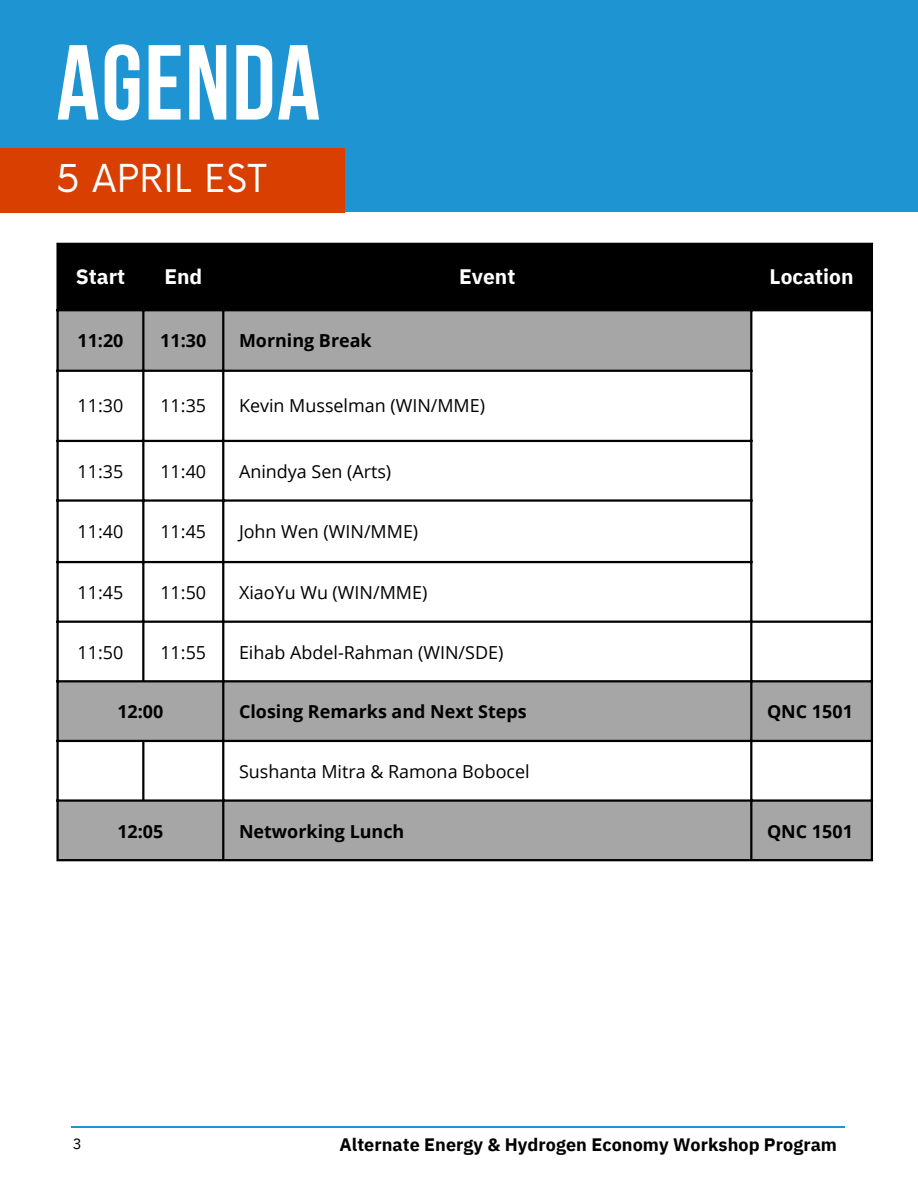
<style>
.page{position:relative;width:918px;height:1188px;background:#fff}
.page>*{position:absolute;margin:0;border:0;box-sizing:border-box;transform-origin:0 0}
.t1{font:700 106.35px "Bebas Neue";letter-spacing:.015em;color:#fff}
.t2{font:37.5px "Now";letter-spacing:.015em;color:#fff}
.t3{font:700 21px "IBM Plex Sans";color:#fff}
.t4{font:18px "Open Sans";color:#000}
.t5{font:700 18px "Open Sans";color:#000}
.t6{font:700 18px "IBM Plex Sans";letter-spacing:.005em;color:#000}
.t7{font:15px "IBM Plex Sans";color:#000}
</style>
<div class="page">
<div style="left:0;top:0;width:918px;height:212px;background:#1e94d2"></div>
<div style="left:0;top:148px;width:345px;height:64px;background:#d93f00"></div>
<div style="left:59px;top:245px;width:812px;height:64px;background:#000"></div>
<div style="left:59px;top:802px;width:812px;height:57px;background:#a6a6a6"></div>
<svg style="left:59px;top:311px;width:812px;height:488px"></svg>
<hr style="left:56px;top:245px;width:3px;height:614px;background:#000">
<hr style="left:142px;top:245px;width:2px;height:435px;background:#000">
<hr style="left:142px;top:742px;width:2px;height:57px;background:#000">
<hr style="left:222px;top:245px;width:2px;height:614px;background:#000">
<hr style="left:750px;top:245px;width:2px;height:614px;background:#000">
<hr style="left:871px;top:245px;width:2px;height:614px;background:#000">
<hr style="left:56px;top:243px;width:817px;height:2px;background:#000">
<hr style="left:56px;top:309px;width:817px;height:2px;background:#000">
<hr style="left:56px;top:370px;width:696px;height:2px;background:#000">
<hr style="left:56px;top:440px;width:696px;height:2px;background:#000">
<hr style="left:56px;top:499px;width:696px;height:3px;background:#000">
<hr style="left:56px;top:561px;width:696px;height:2px;background:#000">
<hr style="left:56px;top:621px;width:817px;height:2px;background:#000">
<hr style="left:56px;top:680px;width:817px;height:2px;background:#000">
<hr style="left:56px;top:740px;width:817px;height:2px;background:#000">
<hr style="left:56px;top:799px;width:817px;height:3px;background:#000">
<hr style="left:56px;top:859px;width:817px;height:2px;background:#000">
<hr style="left:71px;top:1127px;width:774px;height:1px;background:#1e94d2">
<h1 class="t1" style="left:56px;top:40px;width:265px">AGENDA</h1>
<h2 class="t2" style="left:56px;top:157px;width:212px">5 APRIL EST</h2>
<p class="t3" style="left:76px;top:263px;width:51px">Start</p>
<p class="t3" style="left:164px;top:263px;width:39px">End</p>
<p class="t3" style="left:459px;top:263px;width:58px">Event</p>
<p class="t3" style="left:770px;top:263px;width:85px">Location</p>
<p class="t5" style="left:77px;top:328px;width:48px">11:20</p>
<p class="t5" style="left:160px;top:328px;width:48px">11:30</p>
<p class="t5" style="left:239px;top:328px;width:134px">Morning Break</p>
<p class="t4" style="left:78px;top:393px;width:47px">11:30</p>
<p class="t4" style="left:160px;top:393px;width:47px">11:35</p>
<p class="t4" style="left:239px;top:393px;width:248px">Kevin Musselman (WIN/MME)</p>
<p class="t4" style="left:78px;top:459px;width:47px">11:35</p>
<p class="t4" style="left:160px;top:459px;width:47px">11:40</p>
<p class="t4" style="left:239px;top:459px;width:154px">Anindya Sen (Arts)</p>
<p class="t4" style="left:78px;top:518px;width:47px">11:40</p>
<p class="t4" style="left:160px;top:518px;width:47px">11:45</p>
<p class="t4" style="left:239px;top:518px;width:181px">John Wen (WIN/MME)</p>
<p class="t4" style="left:78px;top:580px;width:47px">11:45</p>
<p class="t4" style="left:160px;top:580px;width:47px">11:50</p>
<p class="t4" style="left:239px;top:580px;width:190px">XiaoYu Wu (WIN/MME)</p>
<p class="t4" style="left:78px;top:640px;width:47px">11:50</p>
<p class="t4" style="left:160px;top:640px;width:47px">11:55</p>
<p class="t4" style="left:239px;top:640px;width:266px">Eihab Abdel-Rahman (WIN/SDE)</p>
<p class="t5" style="left:117px;top:699px;width:48px">12:00</p>
<p class="t5" style="left:239px;top:699px;width:289px">Closing Remarks and Next Steps</p>
<p class="t5" style="left:767px;top:699px;width:87px">QNC 1501</p>
<p class="t4" style="left:239px;top:759px;width:292px">Sushanta Mitra &amp; Ramona Bobocel</p>
<p class="t5" style="left:117px;top:818px;width:48px">12:05</p>
<p class="t5" style="left:239px;top:818px;width:167px">Networking Lunch</p>
<p class="t5" style="left:767px;top:818px;width:87px">QNC 1501</p>
<p class="t7" style="left:73px;top:1134px;width:10px">3</p>
<p class="t6" style="left:339px;top:1133px;width:499px">Alternate Energy &amp; Hydrogen Economy Workshop Program</p>
</div>
